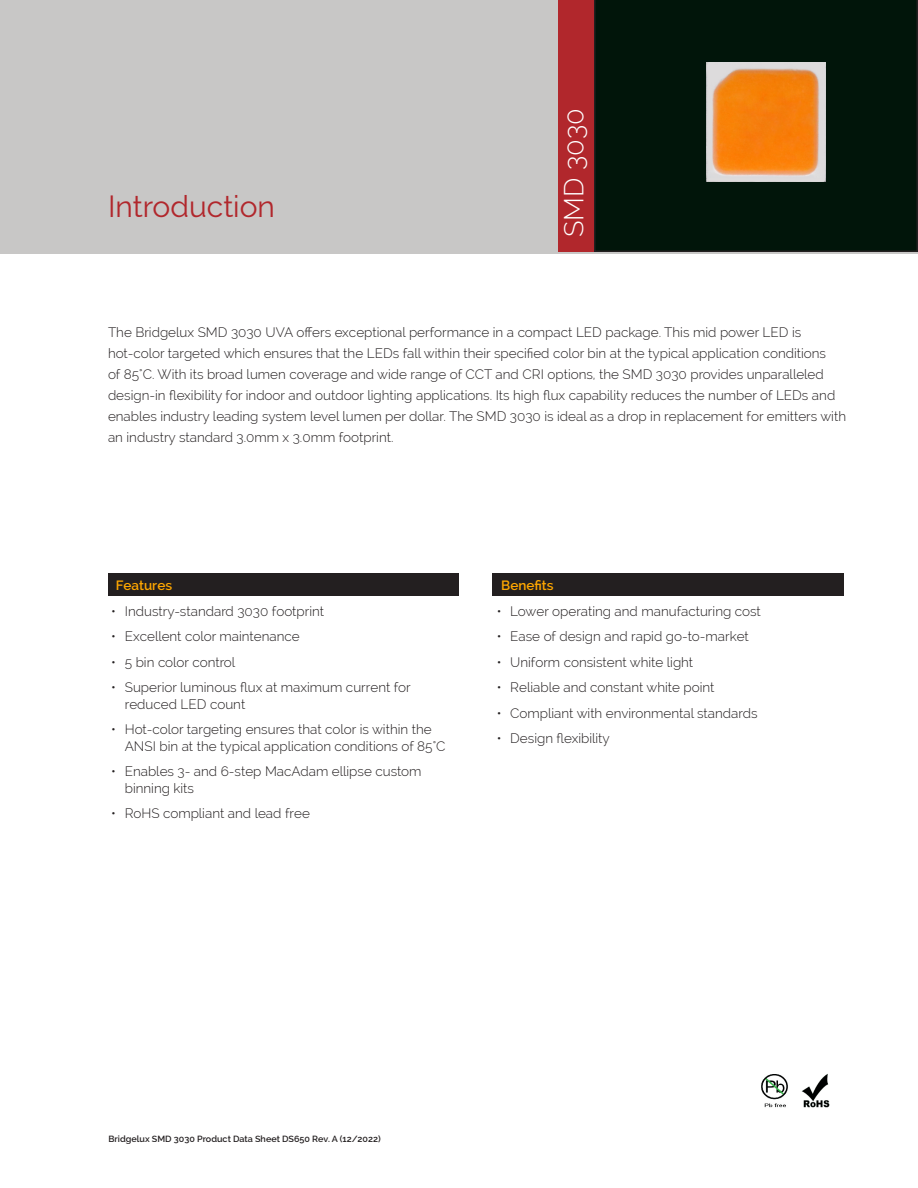
<style>
.page{position:relative;width:918px;height:1188px;background:#fff}
.page>*{position:absolute;margin:0;border:0;box-sizing:border-box;transform-origin:0 0}
.section_header{font:30px "Raleway";color:#b1272c}
.section_header-2{font:300 27px "Raleway";color:#fff}
.main_text_block{font:300 13.5px/21px "Raleway";color:#231f20}
.main_text_block-2{font:600 13.5px "Raleway";color:#ffa700}
.t1{font:600 9px "Raleway";color:#231f20}
</style>
<div class="page">
<div style="left:0;top:0;width:918px;height:254px;background:#c8c7c6"></div>
<div style="left:558px;top:0;width:36px;height:252px;background:#b1272c"></div>
<div style="left:108px;top:574px;width:351px;height:22px;background:#231f20"></div>
<div style="left:492px;top:574px;width:351px;height:22px;background:#231f20"></div>
<div style="left:594px;top:0;width:324px;height:252px;background:#01150a"></div>
<img style="left:707px;top:63px;width:119px;height:118px">
<img style="left:801px;top:1073px;width:29px;height:35px">
<img style="left:762px;top:1075px;width:26px;height:33px">
<p class="section_header" style="left:108px;top:189px;width:168px">Introduction</p>
<p class="section_header-2" style="left:558px;top:237px;width:130px;rotate:-90deg">SMD 3030</p>
<p class="main_text_block" style="left:108px;top:321px;width:740px">The Bridgelux SMD 3030 UVA offers exceptional performance in a compact LED package. This mid power LED is hot-color targeted which ensures that the LEDs fall within their specified color bin at the typical application conditions<br>of 85°C. With its broad lumen coverage and wide range of CCT and CRI options, the SMD 3030 provides unparalleled design-in flexibility for indoor and outdoor lighting applications. Its high flux capability reduces the number of LEDs and enables industry leading system level lumen per dollar. The SMD 3030 is ideal as a drop in replacement for emitters with an industry standard 3.0mm x 3.0mm footprint.</p>
<p class="main_text_block-2" style="left:116px;top:578px;width:58px">Features</p>
<p class="main_text_block" style="left:111px;top:600px;width:214px">• Industry-standard 3030 footprint</p>
<p class="main_text_block" style="left:111px;top:626px;width:190px">• Excellent color maintenance</p>
<p class="main_text_block" style="left:111px;top:651px;width:126px">• 5 bin color control</p>
<p class="main_text_block" style="left:125px;top:679px;width:288px;line-height:16.5px;text-indent:-14px">• Superior luminous flux at maximum current for reduced LED count</p>
<p class="main_text_block" style="left:125px;top:721px;width:322px;line-height:16.5px;text-indent:-14px">• Hot-color targeting ensures that color is within the<br>ANSI bin at the typical application conditions of 85°C</p>
<p class="main_text_block" style="left:125px;top:763px;width:298px;line-height:16.5px;text-indent:-14px">• Enables 3- and 6-step MacAdam ellipse custom binning kits</p>
<p class="main_text_block" style="left:111px;top:803px;width:200px">• RoHS compliant and lead free</p>
<p class="main_text_block-2" style="left:501px;top:578px;width:54px">Benefits</p>
<p class="main_text_block" style="left:497px;top:600px;width:266px">• Lower operating and manufacturing cost</p>
<p class="main_text_block" style="left:497px;top:626px;width:254px">• Ease of design and rapid go-to-market</p>
<p class="main_text_block" style="left:497px;top:651px;width:198px">• Uniform consistent white light</p>
<p class="main_text_block" style="left:497px;top:677px;width:219px">• Reliable and constant white point</p>
<p class="main_text_block" style="left:497px;top:702px;width:262px">• Compliant with environmental standards</p>
<p class="main_text_block" style="left:497px;top:728px;width:115px">• Design flexibility</p>
<p class="t1" style="left:109px;top:1134px;width:274px">Bridgelux SMD 3030 Product Data Sheet DS650 Rev. A (12/2022)</p>
</div>
